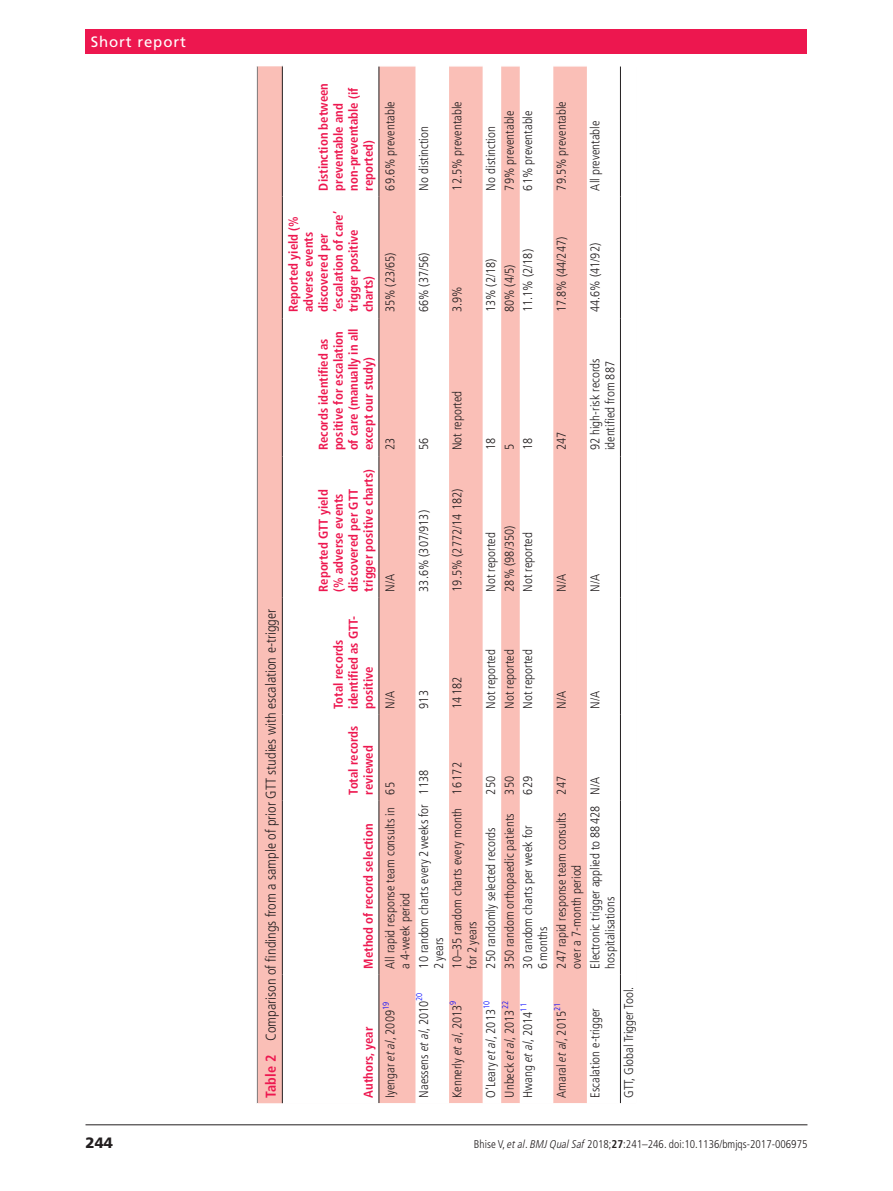
<style>
.page{position:relative;width:893px;height:1191px;background:#fff}
.page>*{position:absolute;margin:0;border:0;box-sizing:border-box;transform-origin:0 0}
.t1{font:15px "Frutiger LT Std";color:#fff}
.t2{font:900 15px "Frutiger LT Std";color:#231f20}
.t3{font:300 condensed 14.25px "Frutiger LT Pro";color:#231f20}
.t4{font:300 condensed 12.75px/15px "Frutiger LT Pro";color:#231f20}
.t5{font:700 condensed 12.75px/15px "Frutiger LT Pro";color:#ed174f}
.t6{font:300 condensed 11.25px "Frutiger LT Pro";color:#231f20}
.t7{font:300 condensed 8.4px "Frutiger LT Pro";color:#00f}
.s1{font-weight:700;color:#ed174f}
.s2{font-style:italic}
.s3{font-weight:700}
</style>
<div class="page">
<hr style="left:86px;top:1124px;width:721px;height:1px;background:#231f20">
<div style="left:86px;top:30px;width:721px;height:24px;background:#ed174f"></div>
<div style="left:257px;top:66px;width:379px;height:1037px;background:#fabfb7"></div>
<div style="left:283px;top:68px;width:352px;height:1034px;background:#fff"></div>
<svg style="left:380px;top:68px;width:35px;height:1034px"></svg>
<svg style="left:415px;top:68px;width:205px;height:1034px;fill:#fff"></svg>
<hr style="left:282px;top:974px;width:1px;height:129px;background:#231f20">
<hr style="left:379px;top:974px;width:1px;height:129px;background:#231f20">
<hr style="left:282px;top:800px;width:1px;height:174px;background:#231f20">
<hr style="left:379px;top:800px;width:1px;height:174px;background:#231f20">
<hr style="left:282px;top:714px;width:1px;height:86px;background:#231f20">
<hr style="left:379px;top:714px;width:1px;height:86px;background:#231f20">
<hr style="left:282px;top:597px;width:1px;height:117px;background:#231f20">
<hr style="left:379px;top:597px;width:1px;height:117px;background:#231f20">
<hr style="left:282px;top:456px;width:1px;height:141px;background:#231f20">
<hr style="left:379px;top:456px;width:1px;height:141px;background:#231f20">
<hr style="left:282px;top:318px;width:1px;height:138px;background:#231f20">
<hr style="left:379px;top:318px;width:1px;height:138px;background:#231f20">
<hr style="left:282px;top:196px;width:1px;height:122px;background:#231f20">
<hr style="left:379px;top:196px;width:1px;height:122px;background:#231f20">
<hr style="left:282px;top:66px;width:1px;height:130px;background:#231f20">
<hr style="left:379px;top:66px;width:1px;height:130px;background:#231f20">
<hr style="left:620px;top:974px;width:1px;height:129px;background:#231f20">
<hr style="left:620px;top:800px;width:1px;height:174px;background:#231f20">
<hr style="left:620px;top:714px;width:1px;height:86px;background:#231f20">
<hr style="left:620px;top:597px;width:1px;height:117px;background:#231f20">
<hr style="left:620px;top:456px;width:1px;height:141px;background:#231f20">
<hr style="left:620px;top:318px;width:1px;height:138px;background:#231f20">
<hr style="left:620px;top:196px;width:1px;height:122px;background:#231f20">
<hr style="left:620px;top:66px;width:1px;height:130px;background:#231f20">
<p class="t1" style="left:91px;top:33px;width:97px">Short report</p>
<p class="t3" style="left:263px;top:1097px;width:490px;rotate:-90deg"><span class="s1">Table 2</span> Comparison of findings from a sample of prior GTT studies with escalation e-trigger</p>
<p class="t5" style="left:316px;top:190px;width:109px;rotate:-90deg">Distinction between preventable and non-preventable (if reported)</p>
<p class="t5" style="left:286px;top:312px;width:103px;rotate:-90deg">Reported yield (% adverse events discovered per ‘escalation of care’ trigger positive charts)</p>
<p class="t5" style="left:316px;top:450px;width:124px;rotate:-90deg">Records identified as positive for escalation of care (manually in all except our study)</p>
<p class="t5" style="left:316px;top:591px;width:124px;rotate:-90deg">Reported GTT yield<br>(% adverse events discovered per GTT trigger positive charts)</p>
<p class="t4" style="left:383px;top:190px;width:91px;rotate:-90deg">69.6% preventable</p>
<p class="t4" style="left:383px;top:312px;width:62px;rotate:-90deg">35% (23/65)</p>
<p class="t4" style="left:383px;top:450px;width:14px;rotate:-90deg">23</p>
<p class="t4" style="left:383px;top:591px;width:19px;rotate:-90deg">N/A</p>
<p class="t4" style="left:416px;top:190px;width:66px;rotate:-90deg">No distinction</p>
<p class="t4" style="left:416px;top:312px;width:62px;rotate:-90deg">66% (37/56)</p>
<p class="t4" style="left:416px;top:450px;width:14px;rotate:-90deg">56</p>
<p class="t4" style="left:416px;top:591px;width:83px;rotate:-90deg">33.6% (307/913)</p>
<p class="t4" style="left:450px;top:190px;width:91px;rotate:-90deg">12.5% preventable</p>
<p class="t4" style="left:483px;top:190px;width:66px;rotate:-90deg">No distinction</p>
<p class="t4" style="left:502px;top:190px;width:82px;rotate:-90deg">79% preventable</p>
<p class="t4" style="left:521px;top:190px;width:82px;rotate:-90deg">61% preventable</p>
<p class="t4" style="left:450px;top:312px;width:27px;rotate:-90deg">3.9%</p>
<p class="t4" style="left:521px;top:312px;width:65px;rotate:-90deg">11.1% (2/18)</p>
<p class="t4" style="left:483px;top:312px;width:55px;rotate:-90deg">13% (2/18)</p>
<p class="t4" style="left:502px;top:312px;width:49px;rotate:-90deg">80% (4/5)</p>
<p class="t4" style="left:450px;top:450px;width:61px;rotate:-90deg">Not reported</p>
<p class="t4" style="left:450px;top:591px;width:104px;rotate:-90deg">19.5% (2772/14 182)</p>
<p class="t4" style="left:483px;top:450px;width:14px;rotate:-90deg">18</p>
<p class="t4" style="left:502px;top:450px;width:8px;rotate:-90deg">5</p>
<p class="t4" style="left:521px;top:450px;width:14px;rotate:-90deg">18</p>
<p class="t4" style="left:502px;top:591px;width:68px;rotate:-90deg">28% (98/350)</p>
<p class="t4" style="left:483px;top:591px;width:61px;rotate:-90deg">Not reported</p>
<p class="t4" style="left:521px;top:591px;width:61px;rotate:-90deg">Not reported</p>
<p class="t4" style="left:554px;top:190px;width:91px;rotate:-90deg">79.5% preventable</p>
<p class="t4" style="left:554px;top:312px;width:77px;rotate:-90deg">17.8% (44/247)</p>
<p class="t4" style="left:554px;top:450px;width:20px;rotate:-90deg">247</p>
<p class="t4" style="left:588px;top:190px;width:71px;rotate:-90deg">All preventable</p>
<p class="t4" style="left:588px;top:312px;width:71px;rotate:-90deg">44.6% (41/92)</p>
<p class="t4" style="left:588px;top:450px;width:94px;rotate:-90deg">92 high-risk records identified from 887</p>
<p class="t4" style="left:554px;top:591px;width:19px;rotate:-90deg">N/A</p>
<p class="t4" style="left:588px;top:591px;width:19px;rotate:-90deg">N/A</p>
<p class="t5" style="left:331px;top:708px;width:94px;rotate:-90deg">Total records identified as GTT&shy;positive</p>
<p class="t5" style="left:346px;top:794px;width:70px;rotate:-90deg">Total records reviewed</p>
<p class="t5" style="left:361px;top:968px;width:146px;rotate:-90deg">Method of record selection</p>
<p class="t4" style="left:383px;top:708px;width:19px;rotate:-90deg">N/A</p>
<p class="t4" style="left:416px;top:708px;width:20px;rotate:-90deg">913</p>
<p class="t4" style="left:450px;top:708px;width:34px;rotate:-90deg">14 182</p>
<p class="t4" style="left:483px;top:708px;width:61px;rotate:-90deg">Not reported</p>
<p class="t4" style="left:502px;top:708px;width:61px;rotate:-90deg">Not reported</p>
<p class="t4" style="left:521px;top:708px;width:61px;rotate:-90deg">Not reported</p>
<p class="t4" style="left:554px;top:708px;width:19px;rotate:-90deg">N/A</p>
<p class="t4" style="left:588px;top:708px;width:19px;rotate:-90deg">N/A</p>
<p class="t4" style="left:383px;top:794px;width:14px;rotate:-90deg">65</p>
<p class="t4" style="left:416px;top:794px;width:26px;rotate:-90deg">1138</p>
<p class="t4" style="left:450px;top:794px;width:34px;rotate:-90deg">16 172</p>
<p class="t4" style="left:483px;top:794px;width:20px;rotate:-90deg">250</p>
<p class="t4" style="left:502px;top:794px;width:20px;rotate:-90deg">350</p>
<p class="t4" style="left:521px;top:794px;width:20px;rotate:-90deg">629</p>
<p class="t4" style="left:416px;top:968px;width:166px;rotate:-90deg">10 random charts every 2weeks for<br>2 years</p>
<p class="t4" style="left:383px;top:968px;width:163px;rotate:-90deg">All rapid response team consults in a 4-week period</p>
<p class="t4" style="left:450px;top:968px;width:162px;rotate:-90deg">10–35 random charts every month for 2 years</p>
<p class="t4" style="left:502px;top:968px;width:157px;rotate:-90deg">350 random orthopaedic patients</p>
<p class="t4" style="left:521px;top:968px;width:145px;rotate:-90deg">30 random charts per week for<br>6months</p>
<p class="t4" style="left:483px;top:968px;width:143px;rotate:-90deg">250 randomly selected records</p>
<p class="t4" style="left:554px;top:794px;width:20px;rotate:-90deg">247</p>
<p class="t4" style="left:588px;top:794px;width:19px;rotate:-90deg">N/A</p>
<p class="t4" style="left:588px;top:968px;width:165px;rotate:-90deg">Electronic trigger applied to 88 428 hospitalisations</p>
<p class="t4" style="left:554px;top:968px;width:158px;rotate:-90deg">247 rapid response team consults over a 7-month period</p>
<p class="t4" style="left:383px;top:1097px;width:97px;rotate:-90deg">Iyengar <span class="s2">et al</span>, 2009<sup>19</sup></p>
<p class="t5" style="left:361px;top:1097px;width:72px;rotate:-90deg">Authors, year</p>
<p class="t4" style="left:416px;top:1097px;width:107px;rotate:-90deg">Naessens <span class="s2">et al</span>, 2010<sup>20</sup></p>
<p class="t4" style="left:450px;top:1097px;width:98px;rotate:-90deg">Kennerly <span class="s2">et al</span>, 2013<sup>9</sup></p>
<p class="t4" style="left:483px;top:1097px;width:98px;rotate:-90deg">O’Leary <span class="s2">et al</span>, 2013<sup>10</sup></p>
<p class="t7" style="left:500px;top:1009px;width:10px;rotate:-90deg">22</p>
<p class="t7" style="left:519px;top:1011px;width:10px;rotate:-90deg">11</p>
<p class="t4" style="left:502px;top:1097px;width:90px;rotate:-90deg">Unbeck <span class="s2">et al</span>, 2013</p>
<p class="t4" style="left:521px;top:1097px;width:88px;rotate:-90deg">Hwang <span class="s2">et al</span>, 2014</p>
<p class="t4" style="left:554px;top:1097px;width:96px;rotate:-90deg">Amaral <span class="s2">et al</span>, 2015<sup>21</sup></p>
<p class="t4" style="left:588px;top:1097px;width:91px;rotate:-90deg">Escalation e-trigger</p>
<p class="t4" style="left:621px;top:1097px;width:112px;rotate:-90deg">GTT, Global Trigger Tool.</p>
<p class="t2" style="left:86px;top:1133px;width:29px">244</p>
<p class="t6" style="left:474px;top:1137px;width:335px">Bhise V, <span class="s2">et al</span>. <span class="s2">BMJ Qual Saf</span> 2018;<span class="s3">27</span>:241–246. doi:10.1136/bmjqs-2017-006975</p>
</div>
